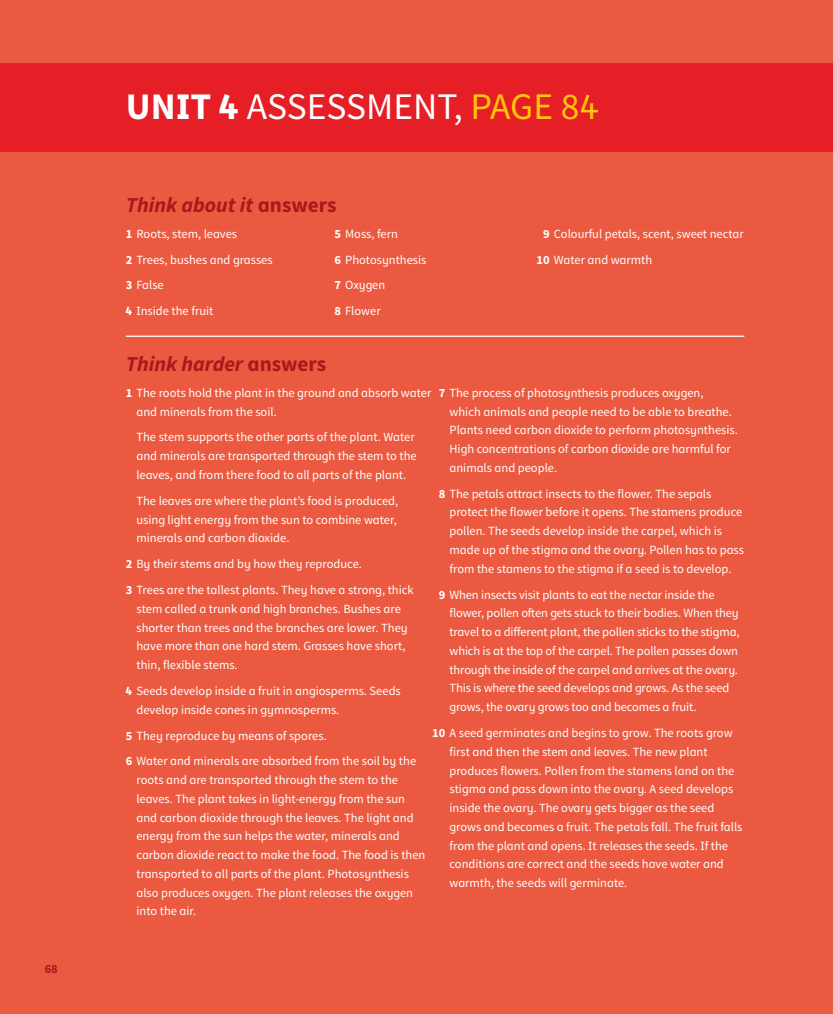
<style>
.page{position:relative;width:833px;height:1014px;background:#fff}
.page>*{position:absolute;margin:0;border:0;box-sizing:border-box;transform-origin:0 0}
.t1{font:37.5px "Source CUP Regular Infant";color:#fff}
.t2{font:21.25px "Source CUP Bold Italic Infant";color:#aa181c}
.t3{font:12.5px/18.8px "Source CUP Regular Infant";color:#fff}
.t4{font:12.5px "Source CUP Bold Infant";color:#aa181c}
.s1{font-family:"Source CUP Bold Infant"}
.s2{color:#ffc50b}
</style>
<div class="page">
<div style="left:0;top:0;width:833px;height:1013px;background:#eb5a40"></div>
<hr style="left:126px;top:335px;width:618px;height:2px;background:#fff">
<div style="left:0;top:63px;width:833px;height:88px;background:#e61e26"></div>
<p class="t4" style="left:45px;top:964px;width:15px">68</p>
<h1 class="t1" style="left:126px;top:92px;width:474px"><span class="s1">UNIT 4</span> ASSESSMENT, <span class="s2">PAGE 84</span></h1>
<h2 class="t2" style="left:126px;top:196px;width:212px">Think about it <span class="s1">answers</span></h2>
<p class="t3" style="left:126px;top:222px;width:148px;line-height:25.9px"><span class="s1">1</span> Roots, stem, leaves<br><span class="s1">2</span> Trees, bushes and grasses<br><span class="s1">3</span> False<br><span class="s1">4</span> Inside the fruit</p>
<p class="t3" style="left:334px;top:222px;width:93px;line-height:25.9px"><span class="s1">5</span> Moss, fern<br><span class="s1">6</span> Photosynthesis<br><span class="s1">7</span> Oxygen<br><span class="s1">8</span> Flower</p>
<p class="t3" style="left:536px;top:222px;width:209px;line-height:25.9px;text-indent:7px"><span class="s1">9</span> Colourful petals, scent, sweet nectar<br><span class="s1">10</span> Water and warmth</p>
<h2 class="t2" style="left:126px;top:355px;width:202px">Think harder <span class="s1">answers</span></h2>
<p class="t3" style="left:136px;top:384px;width:296px;text-indent:-11px"><span class="s1">1</span> The roots hold the plant in the ground and absorb water and minerals from the soil.</p>
<p class="t3" style="left:136px;top:429px;width:282px">The stem supports the other parts of the plant. Water and minerals are transported through the stem to the leaves, and from there food to all parts of the plant.</p>
<p class="t3" style="left:136px;top:492px;width:263px;text-align:justify">The leaves are where the plant’s food is produced, using light energy from the sun to combine water, minerals and carbon dioxide.</p>
<p class="t3" style="left:126px;top:552px;width:289px;line-height:25.9px"><span class="s1">2</span> By their stems and by how they reproduce.<br><span class="s1">3</span> Trees are the tallest plants. They have a strong, thick</p>
<p class="t3" style="left:136px;top:600px;width:273px">stem called a trunk and high branches. Bushes are shorter than trees and the branches are lower. They have more than one hard stem. Grasses have short, thin, flexible stems.</p>
<p class="t3" style="left:136px;top:682px;width:266px;text-indent:-11px"><span class="s1">4</span> Seeds develop inside a fruit in angiosperms. Seeds develop inside cones in gymnosperms.</p>
<p class="t3" style="left:126px;top:723px;width:292px;line-height:25.9px"><span class="s1">5</span> They reproduce by means of spores.<br><span class="s1">6</span> Water and minerals are absorbed from the soil by the</p>
<p class="t3" style="left:136px;top:771px;width:290px">roots and are transported through the stem to the leaves. The plant takes in light-energy from the sun and carbon dioxide through the leaves. The light and energy from the sun helps the water, minerals and carbon dioxide react to make the food. The food is then transported to all parts of the plant. Photosynthesis also produces oxygen. The plant releases the oxygen into the air.</p>
<p class="t3" style="left:449px;top:384px;width:290px;text-indent:-11px"><span class="s1">7</span> The process of photosynthesis produces oxygen, which animals and people need to be able to breathe.<br>Plants need carbon dioxide to perform photosynthesis.<br>High concentrations of carbon dioxide are harmful for animals and people.</p>
<p class="t3" style="left:449px;top:485px;width:296px;text-indent:-11px"><span class="s1">8</span> The petals attract insects to the flower. The sepals protect the flower before it opens. The stamens produce pollen. The seeds develop inside the carpel, which is made up of the stigma and the ovary. Pollen has to pass from the stamens to the stigma if a seed is to develop.</p>
<p class="t3" style="left:449px;top:586px;width:292px;text-indent:-11px"><span class="s1">9</span> When insects visit plants to eat the nectar inside the flower, pollen often gets stuck to their bodies. When they travel to a different plant, the pollen sticks to the stigma, which is at the top of the carpel. The pollen passes down through the inside of the carpel and arrives at the ovary.<br>This is where the seed develops and grows. As the seed grows, the ovary grows too and becomes a fruit.</p>
<p class="t3" style="left:449px;top:724px;width:294px;text-indent:-17px"><span class="s1">10</span> A seed germinates and begins to grow. The roots grow first and then the stem and leaves. The new plant produces flowers. Pollen from the stamens land on the stigma and pass down into the ovary. A seed develops inside the ovary. The ovary gets bigger as the seed grows and becomes a fruit. The petals fall. The fruit falls from the plant and opens. It releases the seeds. If the conditions are correct and the seeds have water and warmth, the seeds will germinate.</p>
</div>
